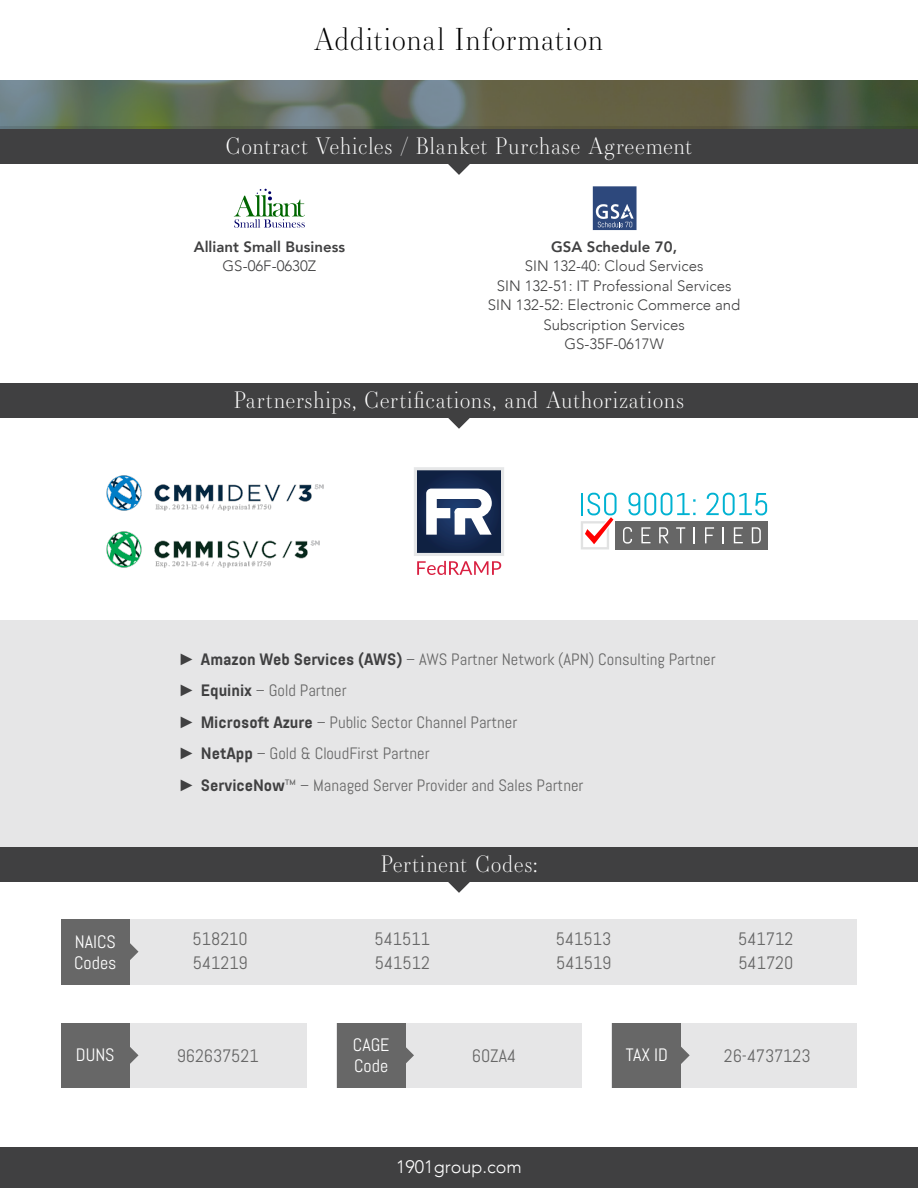
<style>
.page{position:relative;width:918px;height:1188px;background:#fff}
.page>*{position:absolute;margin:0;border:0;box-sizing:border-box;transform-origin:0 0}
.t1{font:300 30px "Essonnes Display";letter-spacing:.02em;color:#000}
.t2{font:300 22.5px "Essonnes Display";letter-spacing:.025em;color:#fff}
.t3{font:18px/24px "Abel Pro";color:#676767}
.t4{font:18px/21px "Abel Pro";color:#fff}
.t5{font:300 18px "Avenir";color:#fff}
.t6{font:16.5px/31.5px "Abel Pro";color:#676767}
.t7{font:300 15px/19.5px "Avenir";color:#404041;text-align:center}
.t8{font:800 15px "Avenir";color:#404041}
.s1{font-family:"Arial Narrow";color:#404041}
.s2{font-weight:700;color:#404041}
</style>
<div class="page">
<svg style="left:448px;top:164px;width:22px;height:11px"></svg>
<div style="left:0;top:620px;width:918px;height:251px;background:#e6e6e7"></div>
<div style="left:0;top:384px;width:918px;height:34px;background:#404041"></div>
<svg style="left:448px;top:418px;width:22px;height:11px"></svg>
<div style="left:0;top:848px;width:918px;height:34px;background:#404041"></div>
<svg style="left:448px;top:882px;width:22px;height:11px"></svg>
<div style="left:61px;top:1023px;width:245px;height:65px;background:#e6e6e7"></div>
<div style="left:337px;top:1023px;width:245px;height:65px;background:#e6e6e7"></div>
<div style="left:612px;top:1023px;width:245px;height:65px;background:#e6e6e7"></div>
<div style="left:61px;top:1023px;width:69px;height:65px;background:#676767"></div>
<svg style="left:130px;top:1047px;width:9px;height:17px"></svg>
<div style="left:337px;top:1023px;width:68px;height:65px;background:#676767"></div>
<svg style="left:405px;top:1044px;width:9px;height:22px"></svg>
<div style="left:613px;top:1023px;width:68px;height:65px;background:#676767"></div>
<svg style="left:681px;top:1047px;width:9px;height:17px"></svg>
<div style="left:61px;top:919px;width:796px;height:65px;background:#e6e6e7"></div>
<div style="left:61px;top:919px;width:69px;height:65px;background:#676767"></div>
<svg style="left:130px;top:943px;width:9px;height:17px"></svg>
<svg style="left:234px;top:189px;width:71px;height:39px"></svg>
<svg style="left:593px;top:186px;width:44px;height:44px;background:#4d6490"></svg>
<img style="left:106px;top:475px;width:218px;height:36px">
<img style="left:106px;top:531px;width:214px;height:37px">
<svg style="left:414px;top:467px;width:90px;height:108px"></svg>
<div style="left:455px;top:508px;width:7px;height:8px;background:#fff;border-radius:50%"></div>
<svg style="left:629px;top:493px;width:67px;height:22px"></svg>
<svg style="left:706px;top:493px;width:61px;height:22px"></svg>
<div style="left:615px;top:521px;width:153px;height:28px;background:#666"></div>
<svg style="left:623px;top:527px;width:9px;height:17px"></svg>
<svg style="left:641px;top:527px;width:9px;height:16px"></svg>
<svg style="left:659px;top:527px;width:10px;height:16px"></svg>
<svg style="left:676px;top:527px;width:9px;height:16px"></svg>
<svg style="left:694px;top:527px;width:1px;height:16px"></svg>
<svg style="left:705px;top:527px;width:9px;height:16px"></svg>
<svg style="left:723px;top:527px;width:1px;height:16px"></svg>
<svg style="left:734px;top:527px;width:9px;height:16px"></svg>
<svg style="left:752px;top:527px;width:9px;height:16px"></svg>
<svg style="left:581px;top:493px;width:36px;height:56px"></svg>
<svg style="left:0;top:80px;width:918px;height:46px;background:#606a57"></svg>
<svg style="left:0;top:126px;width:918px;height:4px;background:#505848"></svg>
<div style="left:0;top:130px;width:918px;height:34px;background:#404041"></div>
<div style="left:0;top:1148px;width:918px;height:40px;background:#404041"></div>
<h1 class="t1" style="left:314px;top:18px;width:291px">Additional Information</h1>
<h2 class="t2" style="left:226px;top:130px;width:468px">Contract Vehicles / Blanket Purchase Agreement</h2>
<p class="t8" style="left:194px;top:235px;width:153px">Alliant Small Business</p>
<p class="t7" style="left:223px;top:256px;width:95px">GS-06F-0630Z</p>
<p class="t8" style="left:551px;top:235px;width:128px">GSA Schedule 70,</p>
<p class="t7" style="left:488px;top:256px;width:254px">SIN 132-40: Cloud Services<br>SIN 132-51: IT Professional Services<br>SIN 132-52: Electronic Commerce and<br>Subscription Services<br>GS-35F-0617W</p>
<h2 class="t2" style="left:234px;top:384px;width:452px">Partnerships, Certifications, and Authorizations</h2>
<p class="t6" style="left:181px;top:643px;width:536px"><span class="s1">►</span> <span class="s2">Amazon Web Services (AWS)</span> – AWS Partner Network (APN) Consulting Partner <span class="s1">►</span> <span class="s2">Equinix</span> – Gold Partner<br><span class="s1">►</span> <span class="s2">Microsoft Azure</span> – Public Sector Channel Partner<br><span class="s1">►</span> <span class="s2">NetApp</span> – Gold &amp; CloudFirst Partner<br><span class="s1">►</span> <span class="s2">ServiceNow</span>™ – Managed Server Provider and Sales Partner</p>
<h2 class="t2" style="left:381px;top:848px;width:158px">Pertinent Codes:</h2>
<p class="t4" style="left:74px;top:931px;width:44px">NAICS<br>Codes</p>
<p class="t3" style="left:193px;top:927px;width:57px">518210<br>541219</p>
<p class="t3" style="left:375px;top:927px;width:57px">541511<br>541512</p>
<p class="t3" style="left:556px;top:927px;width:57px">541513<br>541519</p>
<p class="t3" style="left:738px;top:927px;width:57px">541712<br>541720</p>
<p class="t4" style="left:76px;top:1045px;width:40px">DUNS</p>
<p class="t4" style="left:353px;top:1034px;width:38px">CAGE<br>Code</p>
<p class="t3" style="left:177px;top:1044px;width:83px">962637521</p>
<p class="t3" style="left:472px;top:1044px;width:46px">60ZA4</p>
<p class="t4" style="left:626px;top:1045px;width:44px">TAX ID</p>
<p class="t3" style="left:724px;top:1044px;width:88px">26-4737123</p>
<p class="t5" style="left:396px;top:1157px;width:127px">1901group.com</p>
</div>
